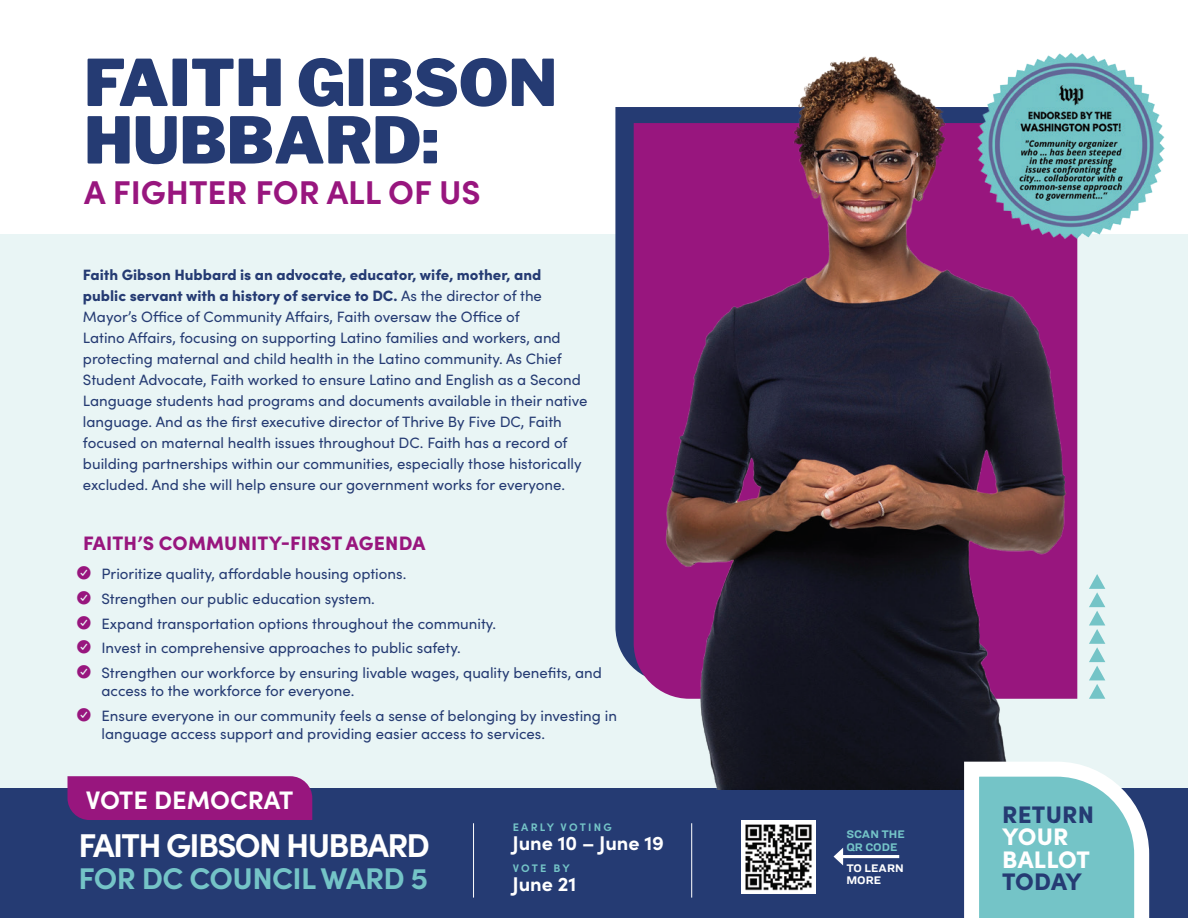
<style>
.page{position:relative;width:1188px;height:918px;background:#fff}
.page>*{position:absolute;margin:0;border:0;box-sizing:border-box;transform-origin:0 0}
.t1{font:900 63.9px/57.6px "Libre Franklin";color:#253b73}
.t2{font:700 33px "Sofia Pro";letter-spacing:-.05em;color:#fff}
.t3{font:700 33px "Sofia Pro";color:#98167e}
.t4{font:700 30px "Sofia Pro";letter-spacing:-.02em;color:#74c4c7}
.t5{font:700 25.35px "Sofia Pro";color:#fff}
.t6{font:900 24px "Sofia Pro";letter-spacing:.01em;color:#253b73}
.t7{font:900 24px/22.5px "Sofia Pro";letter-spacing:.01em;color:#fff}
.t8{font:700 19.95px "Sofia Pro";color:#fff}
.t9{font:900 19.5px "Sofia Pro";letter-spacing:.01em;color:#98167e}
.t10{font:15px/21px "Sofia Pro";color:#253b73}
.t11{font:700 11.4px/12.5px "Ringside";color:#74c4c7}
.t12{font:700 11.4px/12.5px "Ringside";color:#fff}
.t13{font:700 10.95px "Sofia Pro";letter-spacing:.21em;color:#74c4c7}
.s1{font-weight:900}
</style>
<div class="page">
<div style="left:0;top:234px;width:1188px;height:555px;background:#e9f5f5"></div>
<div style="left:0;top:789px;width:1188px;height:129px;background:#253b73"></div>
<div style="left:68px;top:776px;width:244px;height:44px;background:#98167e"></div>
<hr style="left:473px;top:823px;width:1px;height:75px;background:#fff">
<hr style="left:691px;top:823px;width:1px;height:75px;background:#fff">
<svg style="left:615px;top:107px;width:33px;height:562px;background:#2f4278"></svg>
<div style="left:634px;top:123px;width:14px;height:558px;background:#98167e"></div>
<img style="left:648px;top:56px;width:430px;height:733px">
<svg style="left:1089px;top:574px;width:16px;height:125px"></svg>
<img style="left:742px;top:820px;width:73px;height:74px">
<hr style="left:840px;top:855px;width:59px;height:3px;background:#fff">
<svg style="left:834px;top:848px;width:9px;height:17px"></svg>
<svg style="left:957px;top:754px;width:200px;height:164px;background:#90c5cc"></svg>
<img style="left:970px;top:53px;width:195px;height:194px">
<h1 class="t1" style="left:84px;top:54px;width:474px">FAITH GIBSON<br>HUBBARD:</h1>
<h2 class="t3" style="left:84px;top:167px;width:398px">A FIGHTER FOR ALL OF US</h2>
<p class="t10" style="left:83px;top:264px;width:506px"><span class="s1">Faith Gibson Hubbard is an advocate, educator, wife, mother, and public servant with a history of service to DC.</span> As the director of the Mayor’s Office of Community Affairs, Faith oversaw the Office of<br>Latino Affairs, focusing on supporting Latino families and workers, and protecting maternal and child health in the Latino community. As Chief Student Advocate, Faith worked to ensure Latino and English as a Second Language students had programs and documents available in their native language. And as the first executive director of Thrive By Five DC, Faith focused on maternal health issues throughout DC. Faith has a record of building partnerships within our communities, especially those historically excluded. And she will help ensure our government works for everyone.</p>
<h3 class="t9" style="left:83px;top:528px;width:344px">FAITH’S COMMUNITY-FIRST AGENDA</h3>
<p class="t10" style="left:102px;top:561px;width:502px;line-height:24.8px">Prioritize quality, affordable housing options.<br>Strengthen our public education system.<br>Expand transportation options throughout the community.<br>Invest in comprehensive approaches to public safety.<br>Strengthen our workforce by ensuring livable wages, quality benefits, and</p>
<p class="t10" style="left:102px;top:678px;width:517px;line-height:24.8px">access to the workforce for everyone.<br>Ensure everyone in our community feels a sense of belonging by investing in</p>
<p class="t10" style="left:102px;top:722px;width:445px">language access support and providing easier access to services.</p>
<h3 class="t5" style="left:86px;top:780px;width:209px">VOTE DEMOCRAT</h3>
<h2 class="t2" style="left:79px;top:820px;width:353px">FAITH GIBSON HUBBARD</h2>
<h3 class="t4" style="left:79px;top:855px;width:351px">FOR DC COUNCIL WARD 5</h3>
<p class="t13" style="left:513px;top:819px;width:101px">EARLY VOTING</p>
<h3 class="t8" style="left:513px;top:828px;width:153px">June 10 – June 19</h3>
<p class="t13" style="left:513px;top:860px;width:59px">VOTE BY</p>
<h3 class="t8" style="left:513px;top:869px;width:65px">June 21</h3>
<p class="t11" style="left:846px;top:828px;width:60px">SCAN THE<br>QR CODE</p>
<p class="t12" style="left:846px;top:862px;width:59px">TO LEARN<br>MORE</p>
<h3 class="t6" style="left:1002px;top:796px;width:94px">RETURN</h3>
<h3 class="t7" style="left:1002px;top:823px;width:89px">YOUR<br>BALLOT</h3>
<h3 class="t6" style="left:1002px;top:863px;width:81px">TODAY</h3>
</div>
